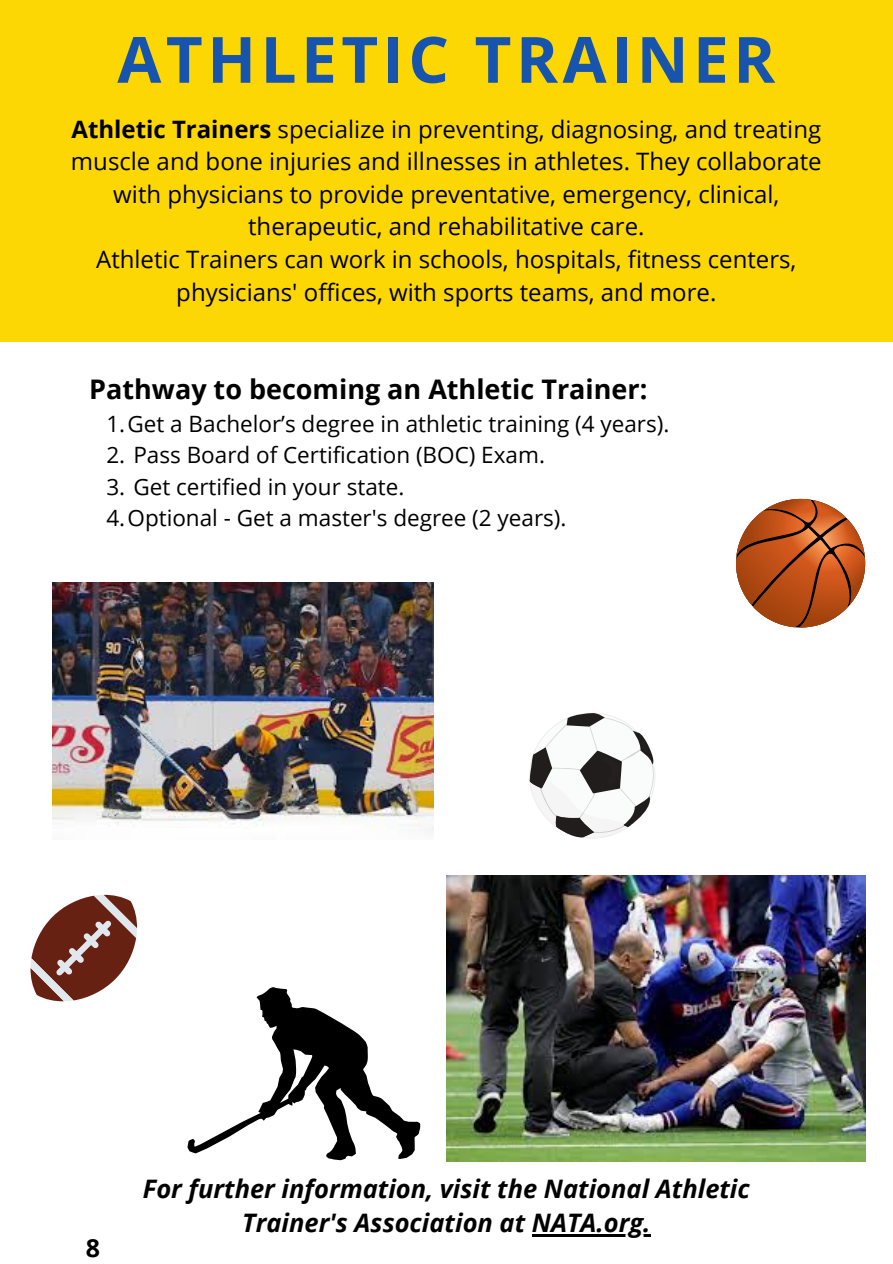
<style>
.page{position:relative;width:893px;height:1264px;background:#fff}
.page>*{position:absolute;margin:0;border:0;box-sizing:border-box;transform-origin:0 0}
.t1{font:700 63.75px "Open Sans";letter-spacing:.07em;color:#1654ae}
.t2{font:700 27px "Open Sans";color:#000}
.t3{font:italic 700 25.5px/34.8px "Open Sans";color:#000;text-align:center}
.t4{font:700 24.9px "Open Sans";color:#000}
.t5{font:24px/32.5px "Open Sans";color:#000;text-align:center}
.t6{font:22.5px "Open Sans";color:#000}
.s1{font-weight:700}
</style>
<div class="page">
<div style="left:0;top:0;width:892px;height:341px;background:#fcd704"></div>
<img style="left:446px;top:875px;width:419px;height:285px">
<svg style="left:30px;top:894px;width:107px;height:107px"></svg>
<svg style="left:529px;top:713px;width:126px;height:125px"></svg>
<svg style="left:736px;top:499px;width:129px;height:128px"></svg>
<svg style="left:187px;top:987px;width:233px;height:173px"></svg>
<img style="left:52px;top:582px;width:381px;height:250px">
<hr style="left:531px;top:1234px;width:119px;height:2px;background:#000">
<p class="t1" style="left:117px;top:15px;width:659px">ATHLETIC TRAINER</p>
<p class="t5" style="left:71px;top:112px;width:752px"><span class="s1">Athletic Trainers</span> specialize in preventing, diagnosing, and treating muscle and bone injuries and illnesses in athletes. They collaborate with physicians to provide preventative, emergency, clinical, therapeutic, and rehabilitative care.</p>
<p class="t5" style="left:96px;top:242px;width:701px">Athletic Trainers can work in schools, hospitals, fitness centers, physicians' offices, with sports teams, and more.</p>
<p class="t2" style="left:89px;top:370px;width:559px">Pathway to becoming an Athletic Trainer:</p>
<p class="t6" style="left:106px;top:408px;width:564px">1.Get a Bachelor’s degree in athletic training (4 years).</p>
<p class="t6" style="left:106px;top:439px;width:440px">2. Pass Board of Certification (BOC) Exam.</p>
<p class="t6" style="left:106px;top:471px;width:299px">3. Get certified in your state.</p>
<p class="t6" style="left:106px;top:502px;width:461px">4.Optional - Get a master's degree (2 years).</p>
<p class="t4" style="left:86px;top:1229px;width:16px">8</p>
<p class="t3" style="left:143px;top:1170px;width:608px">For further information, visit the National Athletic<br>Trainer's Association at NATA.org.</p>
</div>
